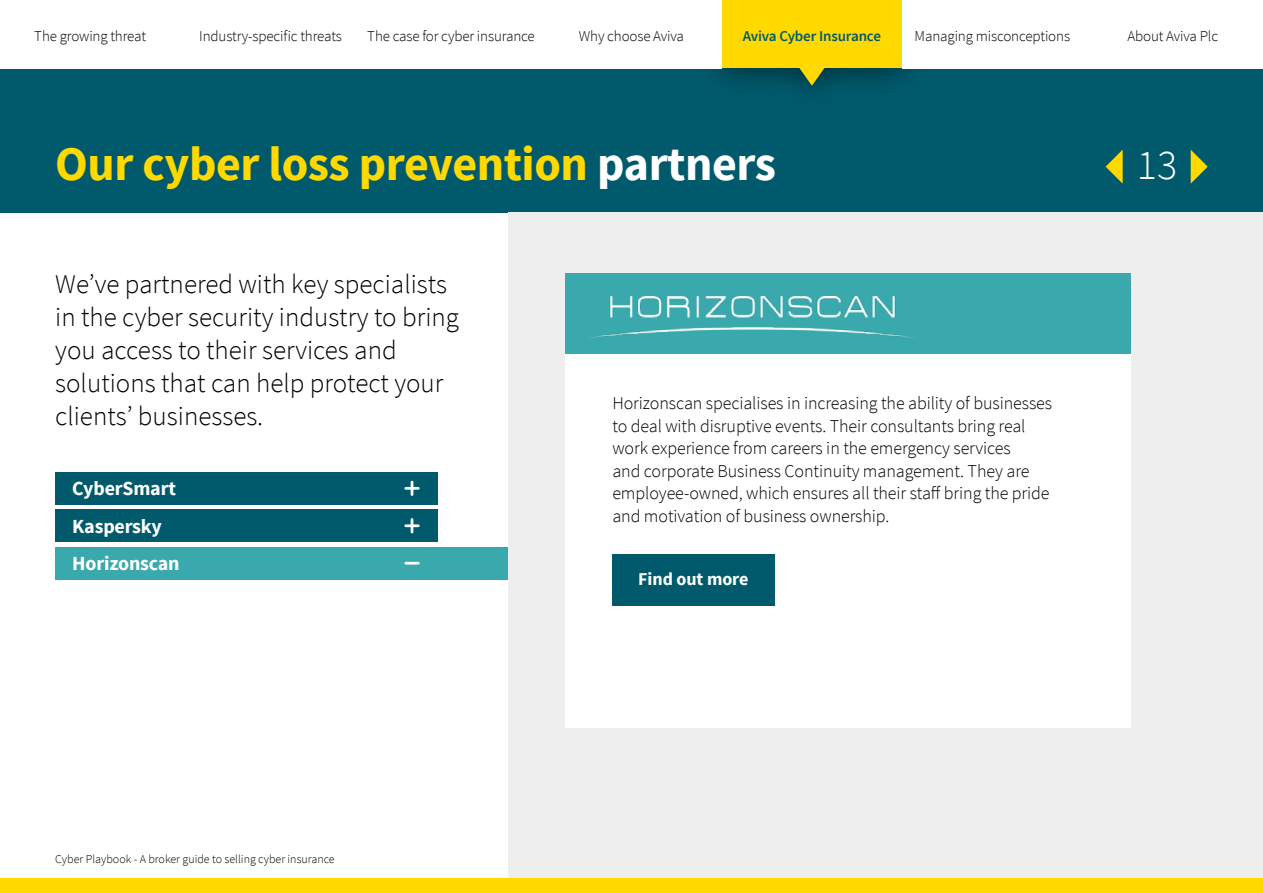
<style>
.page{position:relative;width:1263px;height:893px;background:#fff}
.page>*{position:absolute;margin:0;border:0;box-sizing:border-box;transform-origin:0 0}
.t1{font:700 48px "Source Sans Pro";letter-spacing:-.01em;color:#ffd900}
.t2{font:300 42px "Source Sans Pro";color:#fff}
.t3{font:300 27px/33px "Source Sans Pro";color:#000}
.t4{font:700 19.95px/37.5px "Source Sans Pro";letter-spacing:-.01em;color:#fff}
.t5{font:300 18px/22.5px "Source Sans Pro";letter-spacing:-.005em;color:#000}
.t6{font:700 18px "Source Sans Pro";letter-spacing:-.005em;color:#fff}
.t7{font:300 15px "Source Sans Pro";letter-spacing:-.01em;color:#000}
.t8{font:600 15px "Source Sans Pro";letter-spacing:-.01em;color:#005a6c}
.t9{font:300 12px "Source Sans Pro";color:#000}
.s1{color:#fff}
</style>
<div class="page">
<div style="left:0;top:68px;width:1263px;height:145px;background:#005a6c"></div>
<div style="left:0;top:878px;width:1263px;height:15px;background:#ffd900"></div>
<svg style="left:722px;top:0;width:180px;height:86px"></svg>
<svg style="left:1191px;top:150px;width:17px;height:34px"></svg>
<svg style="left:1106px;top:150px;width:17px;height:34px"></svg>
<div style="left:55px;top:547px;width:453px;height:32px;background:#39a9ad"></div>
<div style="left:508px;top:213px;width:755px;height:665px;background:#eee"></div>
<div style="left:55px;top:509px;width:383px;height:33px;background:#005a6c"></div>
<svg style="left:406px;top:562px;width:12px;height:3px"></svg>
<div style="left:55px;top:472px;width:383px;height:33px;background:#005a6c"></div>
<div style="left:566px;top:354px;width:565px;height:373px;background:#fff"></div>
<div style="left:566px;top:273px;width:565px;height:81px;background:#39a9ad"></div>
<div style="left:612px;top:554px;width:162px;height:51px;background:#005a6c"></div>
<svg style="left:406px;top:482px;width:12px;height:13px"></svg>
<svg style="left:406px;top:519px;width:12px;height:13px"></svg>
<img style="left:589px;top:297px;width:326px;height:41px">
<p class="t7" style="left:34px;top:27px;width:113px">The growing threat</p>
<p class="t7" style="left:199px;top:27px;width:144px">Industry-specific threats</p>
<p class="t7" style="left:367px;top:27px;width:169px">The case for cyber insurance</p>
<p class="t7" style="left:579px;top:27px;width:107px">Why choose Aviva</p>
<p class="t8" style="left:743px;top:26px;width:140px">Aviva Cyber Insurance</p>
<p class="t7" style="left:914px;top:27px;width:157px">Managing misconceptions</p>
<p class="t7" style="left:1127px;top:27px;width:92px">About Aviva Plc</p>
<h1 class="t1" style="left:55px;top:133px;width:722px">Our cyber loss prevention <span class="s1">partners</span></h1>
<h3 class="t3" style="left:55px;top:268px;width:405px">We’ve partnered with key specialists in the cyber security industry to bring you access to their services and solutions that can help protect your clients’ businesses.</h3>
<p class="t4" style="left:72px;top:471px;width:105px">CyberSmart</p>
<p class="t4" style="left:72px;top:508px;width:109px">Kaspersky<br>Horizonscan</p>
<p class="t5" style="left:612px;top:392px;width:441px">Horizonscan specialises in increasing the ability of businesses to deal with disruptive events. Their consultants bring real work experience from careers in the emergency services<br>and corporate Business Continuity management. They are employee-owned, which ensures all their staff bring the pride and motivation of business ownership.</p>
<p class="t6" style="left:638px;top:567px;width:112px">Find out more</p>
<h2 class="t2" style="left:1137px;top:140px;width:42px">13</h2>
<p class="t9" style="left:55px;top:851px;width:281px">Cyber Playbook - A broker guide to selling cyber insurance</p>
</div>
